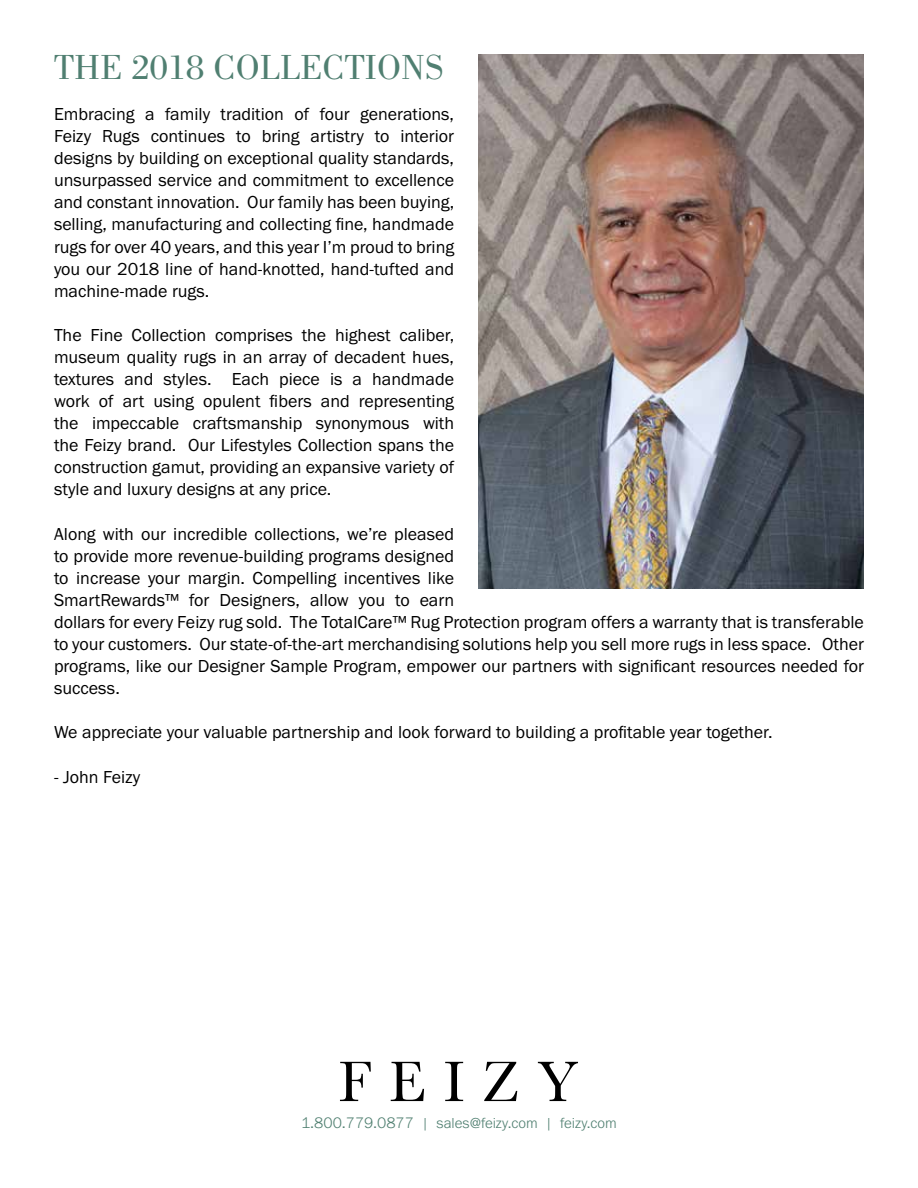
<style>
.page{position:relative;width:918px;height:1188px;background:#fff}
.page>*{position:absolute;margin:0;border:0;box-sizing:border-box;transform-origin:0 0}
.t1{font:36px "Bodoni LT Pro";letter-spacing:.005em;color:#507f71}
.t2{font:18px/22px "Franklin Gothic URW Boo";color:#000;text-align:justify}
.t3{font:300 15px "Franklin Gothic URW";color:#4f7f70}
.s1{font-size:15.75px}
</style>
<div class="page">
<svg style="left:340px;top:1062px;width:31px;height:39px"></svg>
<svg style="left:391px;top:1062px;width:33px;height:39px"></svg>
<svg style="left:445px;top:1062px;width:18px;height:39px"></svg>
<svg style="left:484px;top:1062px;width:33px;height:39px"></svg>
<svg style="left:538px;top:1062px;width:40px;height:39px"></svg>
<img style="left:479px;top:54px;width:385px;height:534px">
<h1 class="t1" style="left:54px;top:47px;width:391px">THE 2018 COLLECTIONS</h1>
<p class="t2" style="left:54px;top:103px;width:402px">Embracing a family tradition of four generations, Feizy Rugs continues to bring artistry to interior designs by building on exceptional quality standards, unsurpassed service and commitment to excellence and constant innovation. Our family has been buying, selling, manufacturing and collecting fine, handmade rugs for over 40 years, and this year I’m proud to bring you our 2018 line of hand-knotted, hand-tufted and machine-made rugs.</p>
<p class="t2" style="left:54px;top:324px;width:402px">The Fine Collection comprises the highest caliber, museum quality rugs in an array of decadent hues, textures and styles. Each piece is a handmade work of art using opulent fibers and representing the impeccable craftsmanship synonymous with the Feizy brand. Our Lifestyles Collection spans the construction gamut, providing an expansive variety of style and luxury designs at any price.</p>
<p class="t2" style="left:54px;top:522px;width:812px;text-align:left">Along with our incredible collections, we’re pleased<br>to provide more revenue-building programs designed<br>to increase your margin. Compelling incentives like<br>SmartRewards™ for Designers, allow you to earn<br>dollars for every Feizy rug sold. The TotalCare™ Rug Protection program offers a warranty that is transferable to your customers. Our state-of-the-art merchandising solutions help you sell more rugs in less space. Other programs, like our Designer Sample Program, empower our partners with significant resources needed for success.</p>
<p class="t2" style="left:54px;top:721px;width:720px">We appreciate your valuable partnership and look forward to building a profitable year together.</p>
<p class="t2" style="left:54px;top:765px;width:88px">- John Feizy</p>
<p class="t3" style="left:301px;top:1114px;width:317px"><span class="s1">1.800.779.0877</span> | sales@feizy.com | feizy.com</p>
</div>
